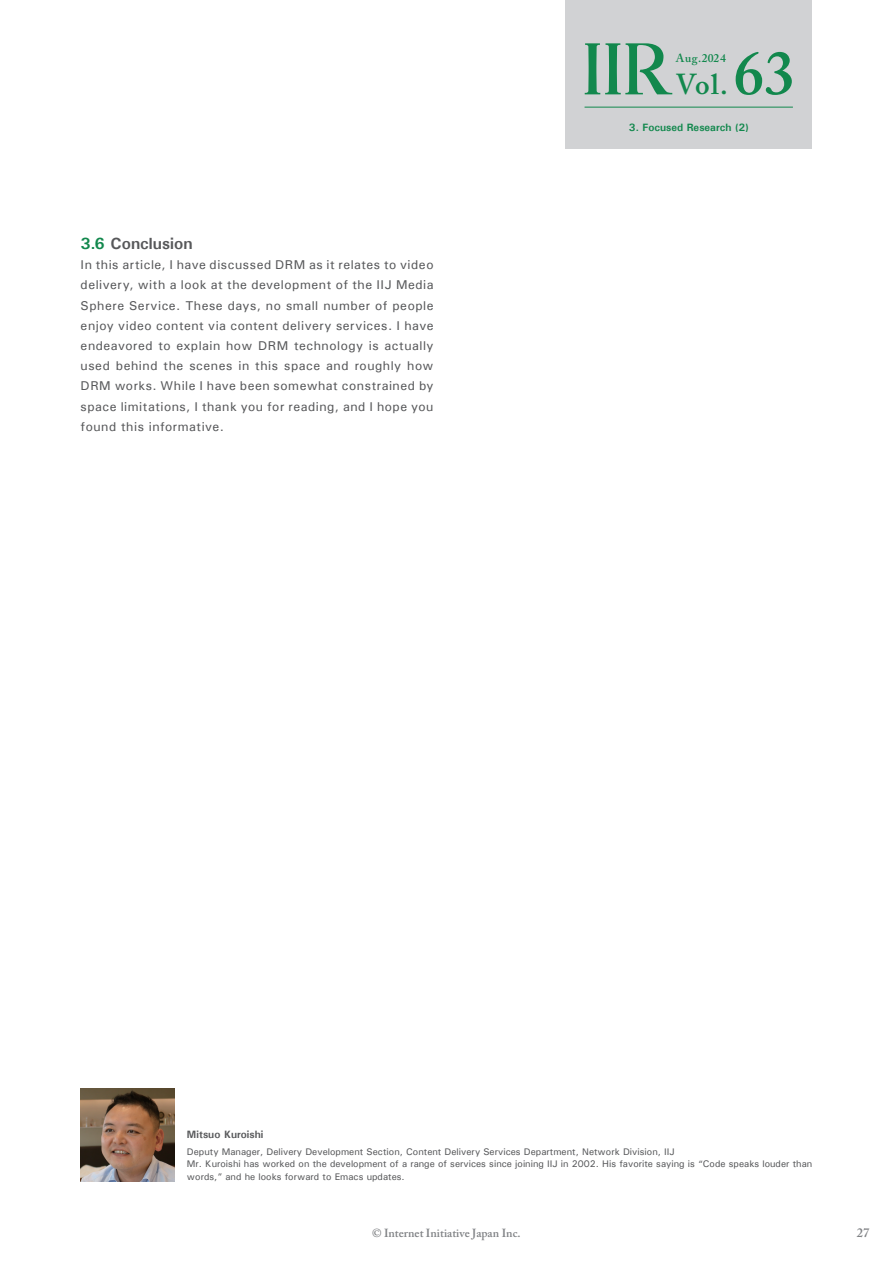
<style>
.page{position:relative;width:893px;height:1263px;background:#fff}
.page>*{position:absolute;margin:0;border:0;box-sizing:border-box;transform-origin:0 0}
.t1{font:600 28.65px "Adobe Caslon Pro";color:#12884d}
._1_タイトル1_1{font:700 16.2px "Univers";color:#57585a}
.本文{font:500 12.75px/20.2px "Univers";letter-spacing:.035em;color:#57585a;text-align:justify}
.t2{font:600 12.75px "Adobe Caslon Pro";color:#808285}
.t3{font:600 11.7px "Adobe Caslon Pro";color:#808285}
.t4{font:600 11.7px "Adobe Caslon Pro";letter-spacing:.035em;color:#12884d}
.t5{font:700 10.65px "Univers";color:#12884d}
.t6{font:700 10.65px "Univers";color:#57585a}
.執筆者{font:500 9.6px/12.8px "Univers";color:#57585a}
.s1{color:#12884d}
.s2{font-size:61.65px}
</style>
<div class="page">
<div style="left:565px;top:0;width:247px;height:149px;background:#d1d2d4"></div>
<hr style="left:585px;top:107px;width:208px;height:1px;background:#12884d">
<svg style="left:585px;top:43px;width:87px;height:51px"></svg>
<img style="left:81px;top:1088px;width:93px;height:93px">
<p class="_1_タイトル1_1" style="left:81px;top:233px;width:113px"><span class="s1">3.6</span> Conclusion</p>
<p class="本文" style="left:81px;top:254px;width:354px">In this article, I have discussed DRM as it relates to video delivery, with a look at the development of the IIJ Media Sphere Service. These days, no small number of people enjoy video content via content delivery services. I have endeavored to explain how DRM technology is actually used behind the scenes in this space and roughly how DRM works. While I have been somewhat constrained by space limitations, I thank you for reading, and I hope you found this informative.</p>
<h1 class="t1" style="left:676px;top:67px;width:121px">Vol.<span class="s2">63</span></h1>
<p class="t4" style="left:676px;top:51px;width:52px">Aug.2024</p>
<p class="t5" style="left:629px;top:121px;width:122px">3. Focused Research (2)</p>
<p class="t6" style="left:187px;top:1128px;width:78px">Mitsuo Kuroishi</p>
<p class="執筆者" style="left:187px;top:1145px;width:489px">Deputy Manager, Delivery Development Section, Content Delivery Services Department, Network Division, IIJ</p>
<p class="執筆者" style="left:187px;top:1157px;width:627px">Mr. Kuroishi has worked on the development of a range of services since joining IIJ in 2002. His favorite saying is “Code speaks louder than words,” and he looks forward to Emacs updates.</p>
<p class="t3" style="left:372px;top:1226px;width:150px">© Internet Initiative Japan Inc.</p>
<p class="t2" style="left:857px;top:1225px;width:14px">27</p>
</div>
